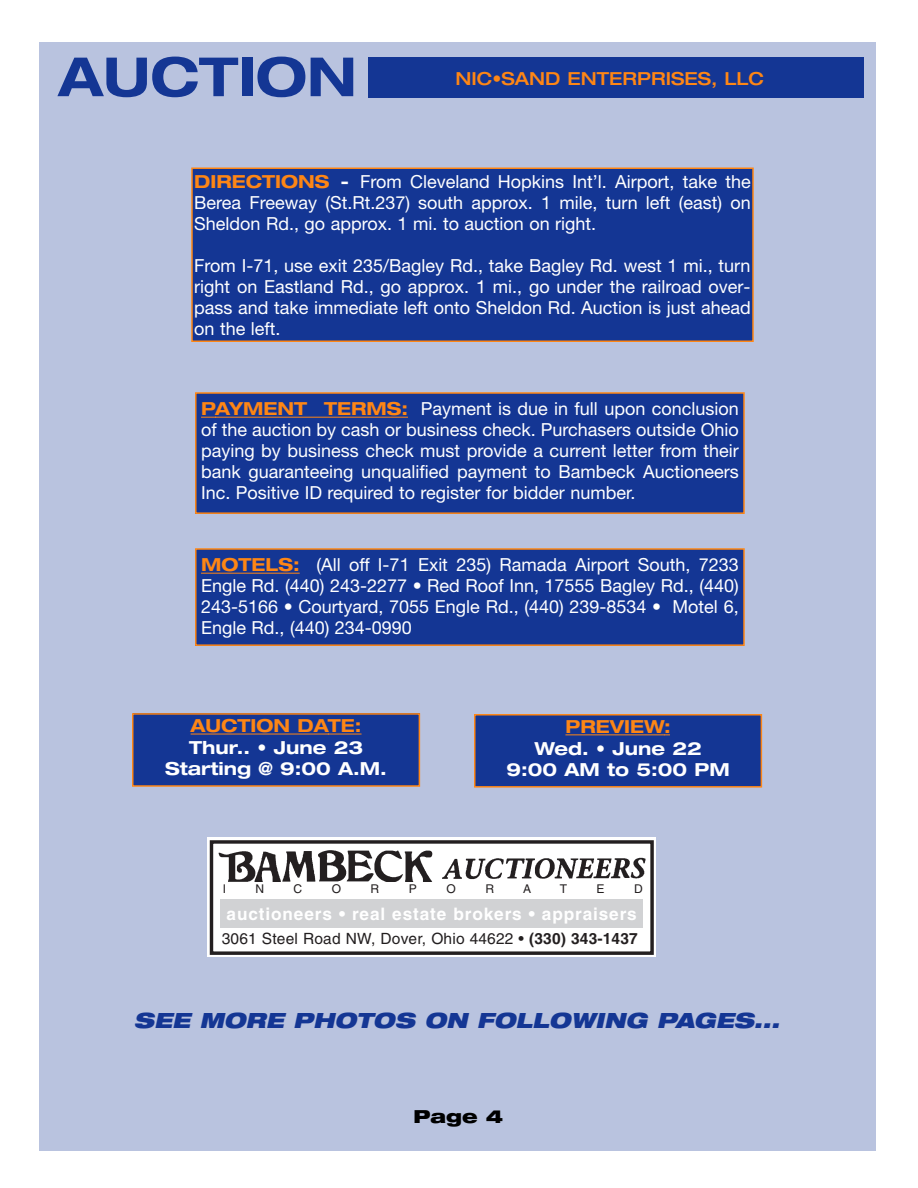
<style>
.page{position:relative;width:918px;height:1188px;background:#fff}
.page>*{position:absolute;margin:0;border:0;box-sizing:border-box;transform-origin:0 0}
.t1{font:700 expanded 54px "Helvetica Neue";color:#143694}
.t2{font:italic 900 expanded 21px "Helvetica Neue";color:#143694}
.t3{font:18px/21px "Helvetica Neue";color:#fff;text-align:justify}
.t4{font:700 expanded 18px/21.6px "Helvetica Neue";color:#fff;text-align:center}
.t5{font:500 expanded 18px "Helvetica Neue";color:#fe8615}
.t6{font:700 expanded 18px "Helvetica Neue";color:#fe8615}
.t7{font:900 expanded 18px "Helvetica Neue";color:#000}
.t8{font:700 17.25px "Helvetica";letter-spacing:.05em;color:#fff}
.t9{font:15.45px "Helvetica";letter-spacing:.01em;color:#231f20}
.t10{font:12px "Helvetica";color:#231f20}
.s1{font-weight:700;font-stretch:expanded;color:#fe8615}
.s2{font-weight:700;font-stretch:expanded}
.s3{font-weight:700}
</style>
<div class="page">
<div style="left:39px;top:42px;width:837px;height:1108px;background:#b9c3df"></div>
<div style="left:368px;top:57px;width:495px;height:40px;background:#143694"></div>
<div style="left:196px;top:393px;width:548px;height:120px;background:#143694"></div>
<svg style="left:201px;top:417px;width:28px;height:1px"></svg>
<hr style="left:229px;top:417px;width:179px;height:1px;background:#fe8615">
<div style="left:195px;top:392px;width:550px;height:122px;border:2px solid #fe8615"></div>
<div style="left:196px;top:549px;width:548px;height:96px;background:#143694"></div>
<hr style="left:201px;top:573px;width:99px;height:1px;background:#fe8615">
<div style="left:195px;top:548px;width:550px;height:98px;border:2px solid #fe8615"></div>
<div style="left:475px;top:715px;width:286px;height:72px;background:#143694"></div>
<hr style="left:565px;top:734px;width:100px;height:1px;background:#fe8615">
<div style="left:474px;top:714px;width:288px;height:74px;border:2px solid #fe8615"></div>
<div style="left:133px;top:714px;width:286px;height:72px;background:#143694"></div>
<hr style="left:191px;top:734px;width:138px;height:1px;background:#fe8615">
<hr style="left:328px;top:734px;width:34px;height:1px;background:#fe8615">
<div style="left:132px;top:713px;width:288px;height:74px;border:2px solid #fe8615"></div>
<div style="left:192px;top:168px;width:561px;height:173px;background:#143694"></div>
<div style="left:191px;top:167px;width:563px;height:175px;border:2px solid #fe8615"></div>
<div style="left:208px;top:838px;width:448px;height:119px;background:#fff"></div>
<div style="left:210px;top:840px;width:444px;height:115px;border:3px solid #231f20"></div>
<div style="left:221px;top:899px;width:422px;height:28px;background:#d1d2d4"></div>
<img style="left:218px;top:850px;width:428px;height:32px">
<h1 class="t1" style="left:58px;top:58px;width:300px">AUCTION</h1>
<p class="t5" style="left:455px;top:72px;width:310px">NIC•SAND ENTERPRISES, LLC</p>
<p class="t3" style="left:194px;top:170px;width:558px"><span class="s1">DIRECTIONS</span> <span class="s2">-</span> From Cleveland Hopkins Int’l. Airport, take the Berea Freeway (St.Rt.237) south approx. 1 mile, turn left (east) on Sheldon Rd., go approx. 1 mi. to auction on right.</p>
<p class="t3" style="left:194px;top:254px;width:558px">From I-71, use exit 235/Bagley Rd., take Bagley Rd. west 1 mi., turn right on Eastland Rd., go approx. 1 mi., go under the railroad over&shy;pass and take immediate left onto Sheldon Rd. Auction is just ahead on the left.</p>
<p class="t3" style="left:201px;top:398px;width:539px"><span class="s1">PAYMENT TERMS:</span> Payment is due in full upon conclusion of the auction by cash or business check. Purchasers outside Ohio paying by business check must provide a current letter from their bank guaranteeing unqualified payment to Bambeck Auctioneers Inc. Positive ID required to register for bidder number.</p>
<p class="t3" style="left:201px;top:554px;width:539px"><span class="s1">MOTELS:</span> (All off I-71 Exit 235) Ramada Airport South, 7233<br>Engle Rd. (440) 243-2277 • Red Roof Inn, 17555 Bagley Rd., (440)<br>243-5166 • Courtyard, 7055 Engle Rd., (440) 239-8534 • Motel 6, Engle Rd., (440) 234-0990</p>
<p class="t6" style="left:191px;top:719px;width:172px">AUCTION DATE:</p>
<p class="t4" style="left:165px;top:738px;width:223px">Thur.. • June 23<br>Starting @ 9:00 A.M.</p>
<p class="t6" style="left:565px;top:720px;width:107px">PREVIEW:</p>
<p class="t4" style="left:506px;top:739px;width:225px">Wed. • June 22<br>9:00 AM to 5:00 PM</p>
<p class="t10" style="left:223px;top:884px;width:5px">I</p>
<p class="t10" style="left:255px;top:884px;width:10px">N</p>
<p class="t10" style="left:294px;top:884px;width:10px">C</p>
<p class="t10" style="left:332px;top:884px;width:11px">O</p>
<p class="t10" style="left:371px;top:884px;width:10px">R</p>
<p class="t10" style="left:409px;top:884px;width:10px">P</p>
<p class="t10" style="left:447px;top:884px;width:11px">O</p>
<p class="t10" style="left:485px;top:884px;width:10px">R</p>
<p class="t10" style="left:523px;top:884px;width:10px">A</p>
<p class="t10" style="left:560px;top:884px;width:9px">T</p>
<p class="t10" style="left:597px;top:884px;width:10px">E</p>
<p class="t10" style="left:634px;top:884px;width:10px">D</p>
<p class="t8" style="left:227px;top:907px;width:412px">auctioneers • real estate brokers • appraisers</p>
<p class="t9" style="left:222px;top:933px;width:418px">3061 Steel Road NW, Dover, Ohio 44622 • <span class="s3">(330) 343-1437</span></p>
<p class="t2" style="left:134px;top:1012px;width:647px">SEE MORE PHOTOS ON FOLLOWING PAGES...</p>
<p class="t7" style="left:413px;top:1110px;width:91px">Page 4</p>
</div>
